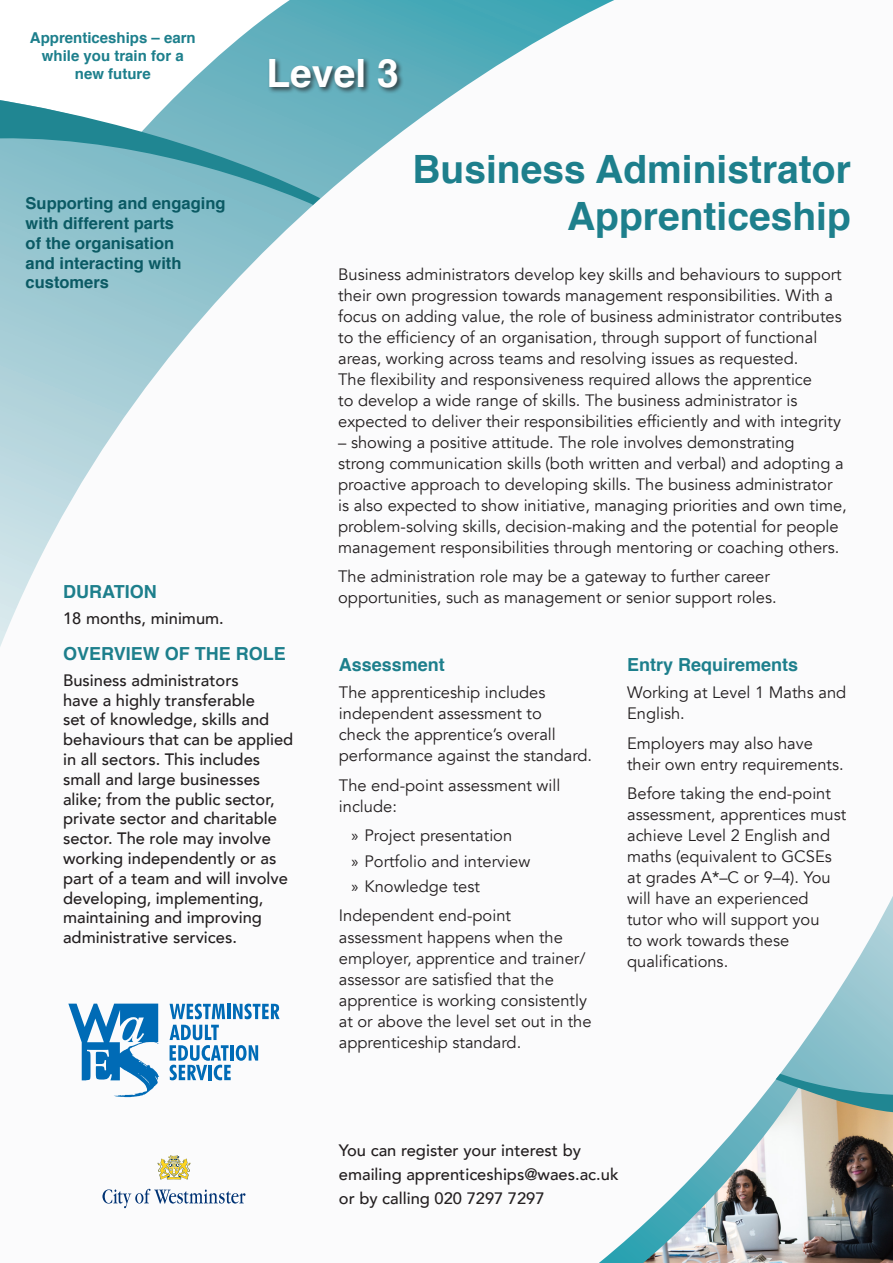
<style>
.page{position:relative;width:893px;height:1263px;background:#fff}
.page>*{position:absolute;margin:0;border:0;box-sizing:border-box;transform-origin:0 0}
.t1{font:700 39px/46.8px "Helvetica";color:#1d7f8c;text-align:right}
.t2{font:700 39px "Helvetica";color:#fff}
.Sub-head{font:700 18px "Helvetica";color:#1d7f8c}
.t3{font:16.5px/21px "Avenir";color:#231f20}
.t4{font:500 16.5px/19.8px "Avenir";color:#231f20}
.t5{font:700 16.5px/19.8px "Helvetica";color:#0b5a64}
.Sub-head-2{font:700 15px/18px "Helvetica";color:#1d7f8c;text-align:center}
.s1{font-family:"Myriad Pro"}
</style>
<div class="page">
<svg style="left:0;top:0;width:614px;height:647px"></svg>
<svg style="left:599px;top:896px;width:294px;height:367px"></svg>
<svg style="left:0;top:100px;width:320px;height:106px;background:#74b5c0"></svg>
<svg style="left:776px;top:1074px;width:117px;height:38px;background:#78acae"></svg>
<svg style="left:68px;top:1003px;width:91px;height:94px"></svg>
<svg style="left:170px;top:1003px;width:55px;height:16px"></svg>
<hr style="left:227px;top:1004px;width:3px;height:15px;background:#006bb6">
<svg style="left:233px;top:1003px;width:47px;height:16px"></svg>
<svg style="left:170px;top:1025px;width:88px;height:55px"></svg>
<svg style="left:157px;top:1155px;width:34px;height:24px"></svg>
<svg style="left:102px;top:1189px;width:144px;height:19px"></svg>
<div style="left:268px;top:57px;width:137px;height:38px;background:#231f20;opacity:.75"></div>
<p class="Sub-head-2" style="left:30px;top:29px;width:167px">Apprenticeships – earn while you train for a new future</p>
<p class="t5" style="left:26px;top:194px;width:201px">Supporting and engaging with different parts<br>of the organisation<br>and interacting with customers</p>
<p class="Sub-head" style="left:63px;top:577px;width:95px">DURATION</p>
<p class="t4" style="left:63px;top:607px;width:162px">18 months, minimum.</p>
<p class="t2" style="left:266px;top:42px;width:134px">Level 3</p>
<p class="t1" style="left:412px;top:146px;width:440px">Business Administrator<br>Apprenticeship</p>
<p class="t3" style="left:338px;top:264px;width:505px">Business administrators develop key skills and behaviours to support their own progression towards management responsibilities. With a focus on adding value, the role of business administrator contributes to the efficiency of an organisation, through support of functional areas, working across teams and resolving issues as requested.<br>The flexibility and responsiveness required allows the apprentice<br>to develop a wide range of skills. The business administrator is expected to deliver their responsibilities efficiently and with integrity</p>
<p class="t3" style="left:338px;top:432px;width:510px">– showing a positive attitude. The role involves demonstrating<br>strong communication skills (both written and verbal) and adopting a proactive approach to developing skills. The business administrator is also expected to show initiative, managing priorities and own time, problem-solving skills, decision-making and the potential for people management responsibilities through mentoring or coaching others.</p>
<p class="t3" style="left:338px;top:566px;width:440px">The administration role may be a gateway to further career opportunities, such as management or senior support roles.</p>
<p class="Sub-head" style="left:63px;top:639px;width:224px">OVERVIEW OF THE ROLE</p>
<p class="t4" style="left:63px;top:669px;width:232px">Business administrators<br>have a highly transferable<br>set of knowledge, skills and behaviours that can be applied in all sectors. This includes small and large businesses alike; from the public sector, private sector and charitable sector. The role may involve working independently or as part of a team and will involve developing, implementing, maintaining and improving administrative services.</p>
<p class="Sub-head" style="left:339px;top:650px;width:108px">Assessment</p>
<p class="t3" style="left:339px;top:682px;width:255px">The apprenticeship includes independent assessment to<br>check the apprentice’s overall performance against the standard.</p>
<p class="t3" style="left:339px;top:775px;width:223px">The end-point assessment will include:</p>
<p class="t3" style="left:352px;top:825px;width:162px"><span class="s1">»</span> Project presentation</p>
<p class="t3" style="left:352px;top:851px;width:180px"><span class="s1">»</span> Portfolio and interview</p>
<p class="t3" style="left:352px;top:876px;width:130px"><span class="s1">»</span> Knowledge test</p>
<p class="t3" style="left:339px;top:905px;width:254px">Independent end-point assessment happens when the employer, apprentice and trainer/ assessor are satisfied that the apprentice is working consistently at or above the level set out in the apprenticeship standard.</p>
<p class="Sub-head" style="left:627px;top:650px;width:173px">Entry Requirements</p>
<p class="t3" style="left:627px;top:682px;width:221px">Working at Level 1 Maths and<br>English.</p>
<p class="t3" style="left:627px;top:733px;width:218px">Employers may also have their own entry requirements.</p>
<p class="t3" style="left:627px;top:783px;width:221px">Before taking the end-point assessment, apprentices must achieve Level 2 English and maths (equivalent to GCSEs at grades A*–C or 9–4). You will have an experienced tutor who will support you<br>to work towards these qualifications.</p>
<p class="t4" style="left:339px;top:1137px;width:281px;line-height:24px">You can register your interest by emailing apprenticeships@waes.ac.uk or by calling 020 7297 7297</p>
</div>
